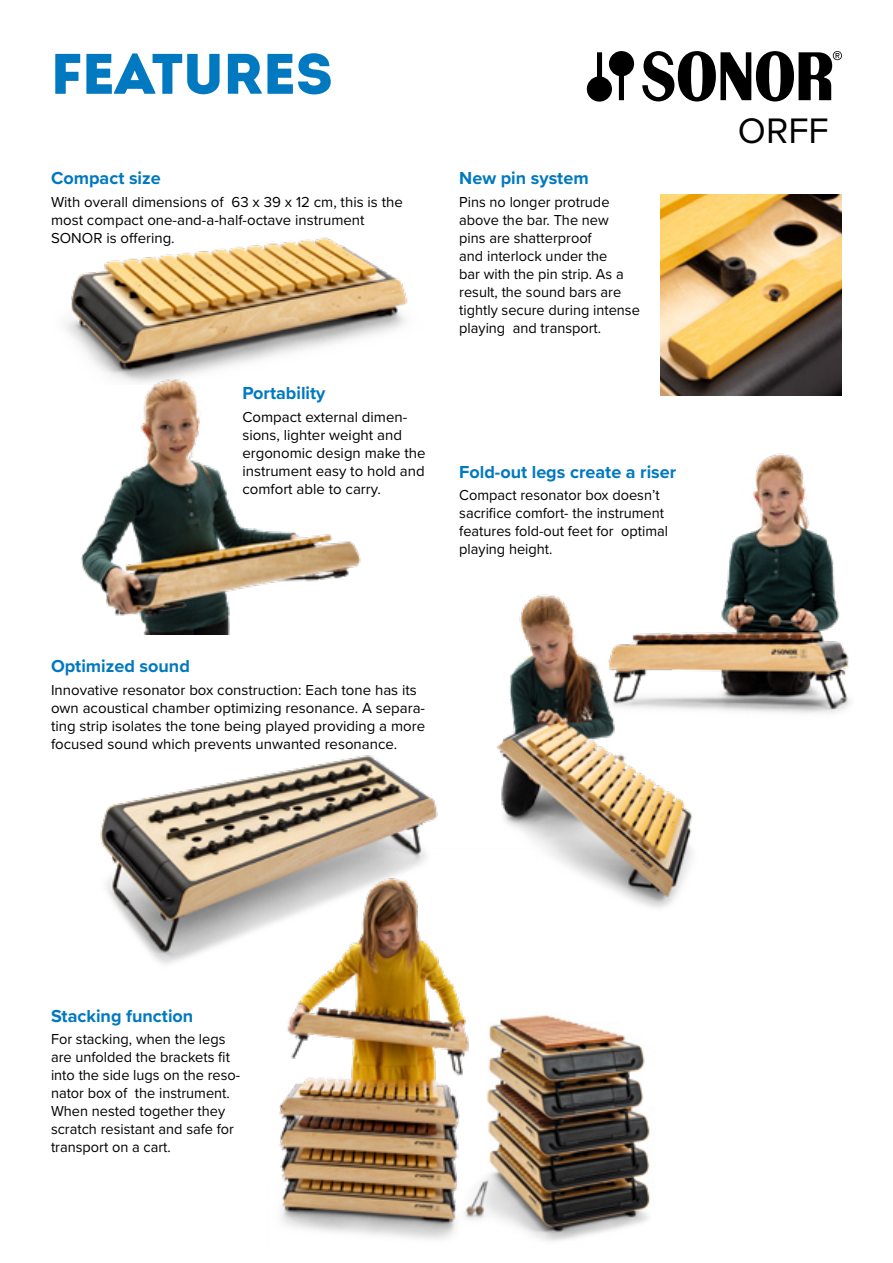
<style>
.page{position:relative;width:893px;height:1263px;background:#fff}
.page>*{position:absolute;margin:0;border:0;box-sizing:border-box;transform-origin:0 0}
.t1{font:57px "Intro Sonor Black Caps";color:#0079c0}
.t2{font:36.75px "Proxima Nova";color:#000}
.t3{font:700 18px "Proxima Nova";color:#0079c0}
.t4{font:15px/18px "Proxima Nova";color:#000}
</style>
<div class="page">
<svg style="left:587px;top:51px;width:255px;height:51px"></svg>
<img style="left:65px;top:237px;width:343px;height:129px">
<img style="left:81px;top:366px;width:280px;height:269px">
<img style="left:100px;top:755px;width:338px;height:209px">
<img style="left:660px;top:395px;width:191px;height:318px">
<img style="left:496px;top:583px;width:235px;height:325px">
<img style="left:537px;top:1014px;width:113px;height:227px">
<img style="left:268px;top:847px;width:269px;height:392px">
<img style="left:660px;top:195px;width:182px;height:200px">
<h1 class="t1" style="left:51px;top:36px;width:283px">FEATURES</h1>
<p class="t3" style="left:51px;top:165px;width:111px">Compact size</p>
<p class="t4" style="left:51px;top:192px;width:353px">With overall dimensions of 63 x 39 x 12 cm, this is the most compact one-and-a-half-octave instrument<br>SONOR is offering.</p>
<p class="t3" style="left:242px;top:380px;width:85px">Portability</p>
<p class="t4" style="left:242px;top:407px;width:185px">Compact external dimen&shy;sions, lighter weight and ergonomic design make the instrument easy to hold and comfort able to carry.</p>
<p class="t3" style="left:459px;top:165px;width:131px">New pin system</p>
<p class="t4" style="left:459px;top:192px;width:182px">Pins no longer protrude above the bar. The new<br>pins are shatterproof<br>and interlock under the<br>bar with the pin strip. As a result, the sound bars are tightly secure during intense playing and transport.</p>
<p class="t3" style="left:459px;top:458px;width:219px">Fold-out legs create a riser</p>
<p class="t4" style="left:459px;top:485px;width:210px">Compact resonator box doesn’t sacrifice comfort- the instrument features fold-out feet for optimal playing height.</p>
<p class="t3" style="left:51px;top:653px;width:140px">Optimized sound</p>
<p class="t4" style="left:51px;top:680px;width:376px">Innovative resonator box construction: Each tone has its own acoustical chamber optimizing resonance. A separa&shy;ting strip isolates the tone being played providing a more focused sound which prevents unwanted resonance.</p>
<h2 class="t2" style="left:738px;top:103px;width:92px">ORFF</h2>
<p class="t3" style="left:51px;top:1003px;width:144px">Stacking function</p>
<p class="t4" style="left:51px;top:1030px;width:191px">For stacking, when the legs are unfolded the brackets fit into the side lugs on the reso&shy;nator box of the instrument.<br>When nested together they scratch resistant and safe for transport on a cart.</p>
</div>
